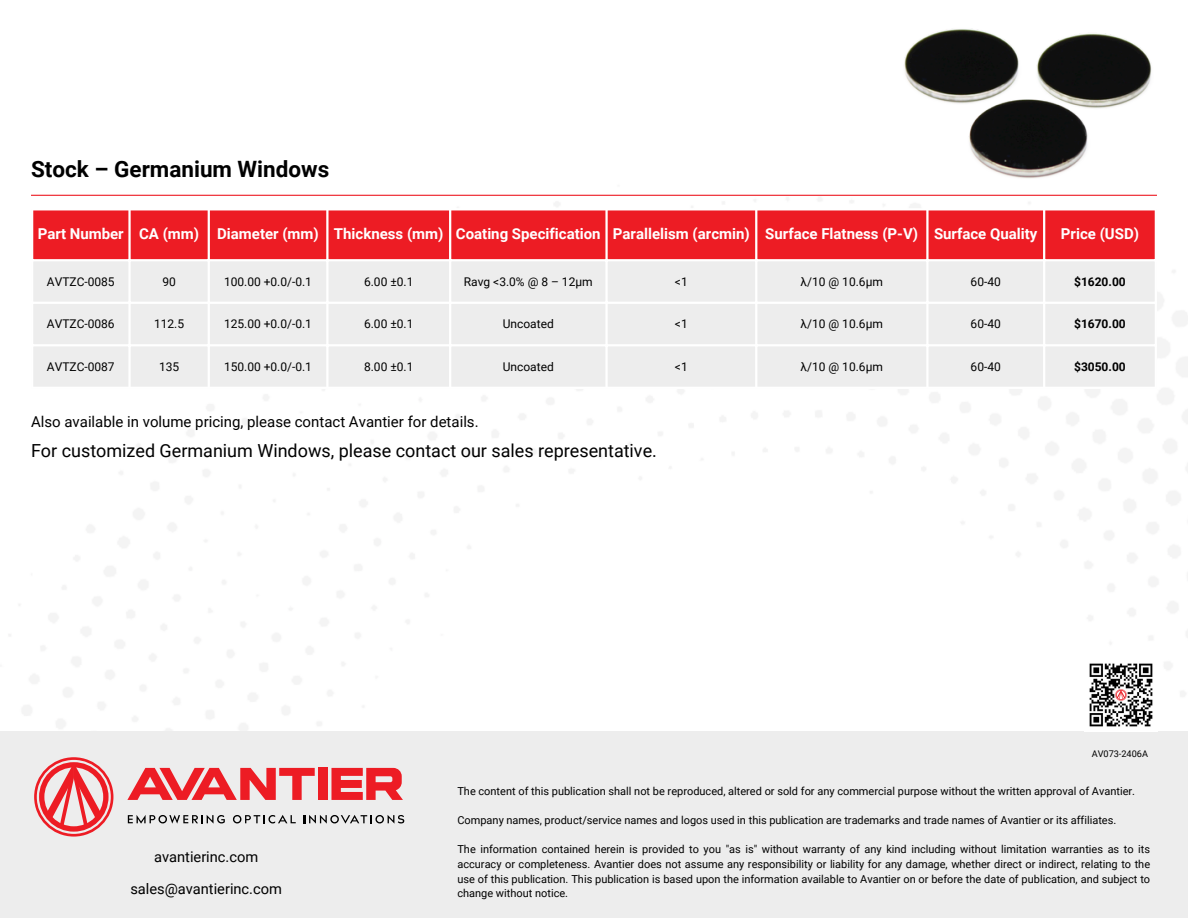
<style>
.page{position:relative;width:1188px;height:918px;background:#fff}
.page>*{position:absolute;margin:0;border:0;box-sizing:border-box;transform-origin:0 0}
.t1{font:700 22.5px "Roboto";color:#000}
.t2{font:18px "Roboto";color:#000}
.t3{font:700 15px "Roboto";color:#fff}
.t4{font:15px "Roboto";color:#000}
.t5{font:14.7px "Roboto";color:#000}
.t6{font:12px "Roboto";color:#000}
.t7{font:700 12px "Roboto";color:#000}
.t8{font:10.95px/14.7px "Roboto";color:#000;text-align:justify}
.t9{font:9.15px "Roboto";color:#000}
</style>
<div class="page">
<div style="left:0;top:731px;width:1188px;height:187px;background:#ededed"></div>
<svg style="left:34px;top:757px;width:79px;height:80px"></svg>
<svg style="left:128px;top:815px;width:97px;height:9px"></svg>
<svg style="left:233px;top:815px;width:63px;height:8px"></svg>
<svg style="left:127px;top:768px;width:188px;height:32px"></svg>
<div style="left:318px;top:768px;width:10px;height:32px;background:#ed1c24"></div>
<svg style="left:331px;top:768px;width:72px;height:32px"></svg>
<svg style="left:304px;top:815px;width:100px;height:9px"></svg>
<div style="left:33px;top:210px;width:1122px;height:49px;background:#ed1c24"></div>
<div style="left:33px;top:261px;width:1122px;height:126px;background:#ededed"></div>
<hr style="left:128px;top:210px;width:3px;height:177px;background:#fff">
<hr style="left:208px;top:210px;width:2px;height:177px;background:#fff">
<hr style="left:326px;top:210px;width:3px;height:177px;background:#fff">
<hr style="left:449px;top:210px;width:2px;height:177px;background:#fff">
<hr style="left:605px;top:210px;width:3px;height:177px;background:#fff">
<hr style="left:755px;top:210px;width:2px;height:177px;background:#fff">
<hr style="left:926px;top:210px;width:3px;height:177px;background:#fff">
<hr style="left:1043px;top:210px;width:2px;height:177px;background:#fff">
<hr style="left:31px;top:302px;width:1126px;height:2px;background:#fff">
<hr style="left:31px;top:344px;width:1126px;height:2px;background:#fff">
<hr style="left:31px;top:195px;width:1126px;height:1px;background:#ed1c24">
<img style="left:850px;top:28px;width:307px;height:187px">
<img style="left:1089px;top:663px;width:64px;height:64px">
<h4 class="t1" style="left:31px;top:156px;width:300px">Stock – Germanium Windows</h4>
<p class="t3" style="left:38px;top:225px;width:87px">Part Number</p>
<h1 class="t3" style="left:139px;top:225px;width:62px">CA (mm)</h1>
<p class="t3" style="left:217px;top:225px;width:103px">Diameter (mm)</p>
<p class="t3" style="left:334px;top:225px;width:111px">Thickness (mm)</p>
<p class="t3" style="left:456px;top:225px;width:146px">Coating Specification</p>
<p class="t3" style="left:613px;top:225px;width:138px">Parallelism (arcmin)</p>
<p class="t3" style="left:765px;top:225px;width:154px">Surface Flatness (P-V)</p>
<p class="t3" style="left:934px;top:225px;width:105px">Surface Quality</p>
<p class="t3" style="left:1061px;top:225px;width:80px">Price (USD)</p>
<p class="t6" style="left:47px;top:275px;width:69px">AVTZC-0085</p>
<p class="t6" style="left:162px;top:275px;width:15px">90</p>
<p class="t6" style="left:224px;top:275px;width:90px">100.00 +0.0/-0.1</p>
<p class="t6" style="left:364px;top:275px;width:51px">6.00 ±0.1</p>
<p class="t6" style="left:464px;top:275px;width:130px">Ravg &lt;3.0% @ 8 – 12μm</p>
<p class="t6" style="left:675px;top:275px;width:14px">&lt;1</p>
<p class="t6" style="left:801px;top:275px;width:84px">λ/10 @ 10.6μm</p>
<p class="t6" style="left:971px;top:275px;width:32px">60-40</p>
<p class="t7" style="left:1074px;top:275px;width:53px">$1620.00</p>
<p class="t6" style="left:47px;top:317px;width:69px">AVTZC-0086</p>
<p class="t6" style="left:154px;top:317px;width:32px">112.5</p>
<p class="t6" style="left:224px;top:317px;width:90px">125.00 +0.0/-0.1</p>
<p class="t6" style="left:364px;top:317px;width:51px">6.00 ±0.1</p>
<p class="t6" style="left:503px;top:317px;width:53px">Uncoated</p>
<p class="t6" style="left:675px;top:317px;width:14px">&lt;1</p>
<p class="t6" style="left:801px;top:317px;width:84px">λ/10 @ 10.6μm</p>
<p class="t6" style="left:971px;top:317px;width:32px">60-40</p>
<p class="t7" style="left:1074px;top:317px;width:53px">$1670.00</p>
<p class="t6" style="left:47px;top:360px;width:69px">AVTZC-0087</p>
<p class="t6" style="left:159px;top:360px;width:22px">135</p>
<p class="t6" style="left:224px;top:360px;width:90px">150.00 +0.0/-0.1</p>
<p class="t6" style="left:364px;top:360px;width:51px">8.00 ±0.1</p>
<p class="t6" style="left:503px;top:360px;width:53px">Uncoated</p>
<p class="t6" style="left:675px;top:360px;width:14px">&lt;1</p>
<p class="t6" style="left:801px;top:360px;width:84px">λ/10 @ 10.6μm</p>
<p class="t6" style="left:971px;top:360px;width:32px">60-40</p>
<p class="t7" style="left:1074px;top:360px;width:53px">$3050.00</p>
<h4 class="t4" style="left:31px;top:413px;width:449px">Also available in volume pricing, please contact Avantier for details.</h4>
<h4 class="t2" style="left:31px;top:441px;width:627px">For customized Germanium Windows, please contact our sales representative.</h4>
<h3 class="t9" style="left:1092px;top:749px;width:58px">AV073-2406A</h3>
<h3 class="t5" style="left:154px;top:848px;width:106px">avantierinc.com</h3>
<p class="t5" style="left:130px;top:881px;width:153px">sales@avantierinc.com</p>
<h3 class="t8" style="left:457px;top:784px;width:679px">The content of this publication shall not be reproduced, altered or sold for any commercial purpose without the written approval of Avantier.</h3>
<h2 class="t8" style="left:457px;top:813px;width:660px">Company names, product/service names and logos used in this publication are trademarks and trade names of Avantier or its affiliates.</h2>
<p class="t8" style="left:457px;top:842px;width:694px">The information contained herein is provided to you "as is" without warranty of any kind including without limitation warranties as to its accuracy or completeness. Avantier does not assume any responsibility or liability for any damage, whether direct or indirect, relating to the use of this publication. This publication is based upon the information available to Avantier on or before the date of publication, and subject to change without notice.</p>
</div>
